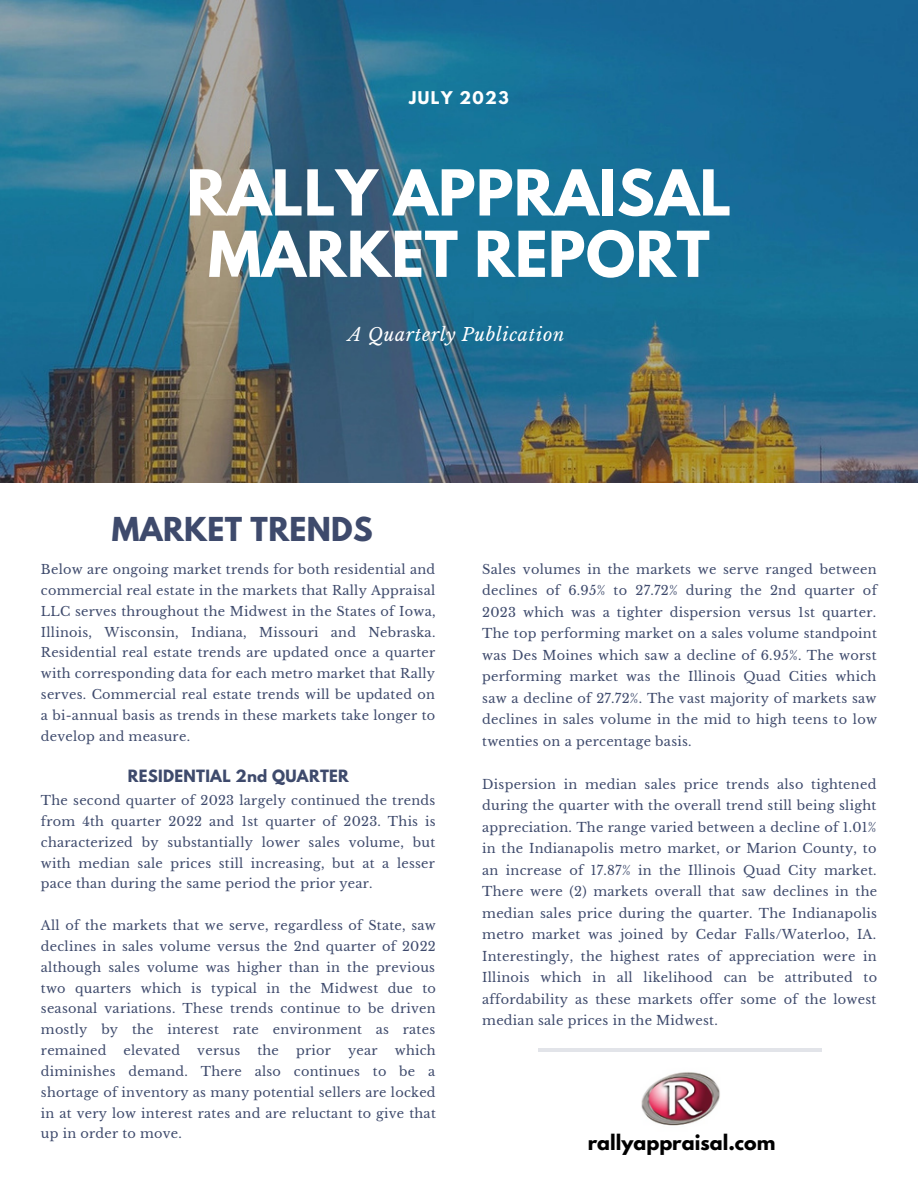
<style>
.page{position:relative;width:918px;height:1188px;background:#fff}
.page>*{position:absolute;margin:0;border:0;box-sizing:border-box;transform-origin:0 0}
.t1{font:700 56.1px/61.3px "League Spartan";letter-spacing:.01em;color:#fff;text-align:center}
.t2{font:700 29.25px "League Spartan";letter-spacing:.01em;color:#3e4a6c}
.t3{font:700 18.9px "League Spartan";color:#000}
.t4{font:italic 17.85px "Libre Baskerville";letter-spacing:.04em;color:#fff}
.t5{font:700 15.6px "League Spartan";letter-spacing:.09em;color:#fff}
.t6{font:700 15px "League Spartan";letter-spacing:.02em;color:#3e4a6c}
.t7{font:12.9px/20.9px "Libre Baskerville";letter-spacing:.02em;color:#3e4a6c;text-align:justify}
</style>
<div class="page">
<hr style="left:538px;top:1048px;width:284px;height:3px;background:#3e4a6c">
<img style="left:0;top:0;width:918px;height:483px">
<img style="left:641px;top:1072px;width:79px;height:54px">
<p class="t5" style="left:409px;top:90px;width:101px">JULY 2023</p>
<p class="t1" style="left:187px;top:169px;width:546px">RALLY APPRAISAL<br>MARKET REPORT</p>
<p class="t4" style="left:348px;top:324px;width:218px">A Quarterly Publication</p>
<p class="t2" style="left:112px;top:514px;width:262px">MARKET TRENDS</p>
<p class="t7" style="left:41px;top:559px;width:396px">Below are ongoing market trends for both residential and commercial real estate in the markets that Rally Appraisal LLC serves throughout the Midwest in the States of Iowa, Illinois, Wisconsin, Indiana, Missouri and Nebraska.<br>Residential real estate trends are updated once a quarter with corresponding data for each metro market that Rally serves. Commercial real estate trends will be updated on a bi-annual basis as trends in these markets take longer to develop and measure.</p>
<p class="t6" style="left:128px;top:769px;width:223px">RESIDENTIAL 2nd QUARTER</p>
<p class="t7" style="left:41px;top:790px;width:396px">The second quarter of 2023 largely continued the trends from 4th quarter 2022 and 1st quarter of 2023. This is characterized by substantially lower sales volume, but with median sale prices still increasing, but at a lesser pace than during the same period the prior year.</p>
<p class="t7" style="left:41px;top:915px;width:396px">All of the markets that we serve, regardless of State, saw declines in sales volume versus the 2nd quarter of 2022 although sales volume was higher than in the previous two quarters which is typical in the Midwest due to seasonal variations. These trends continue to be driven mostly by the interest rate environment as rates remained</p>
<p class="t7" style="left:41px;top:1040px;width:396px;text-indent:354px">which diminishes demand. There also continues to be a shortage of inventory as many potential sellers are locked in at very low interest rates and are reluctant to give that up in order to move.</p>
<p class="t7" style="left:124px;top:1040px;width:58px">elevated</p>
<p class="t7" style="left:197px;top:1040px;width:44px">versus</p>
<p class="t7" style="left:257px;top:1040px;width:23px">the</p>
<p class="t7" style="left:296px;top:1040px;width:36px">prior</p>
<p class="t7" style="left:348px;top:1040px;width:31px">year</p>
<p class="t7" style="left:482px;top:559px;width:396px;line-height:21.5px">Sales volumes in the markets we serve ranged between declines of 6.95% to 27.72% during the 2nd quarter of 2023 which was a tighter dispersion versus 1st quarter.<br>The top performing market on a sales volume standpoint was Des Moines which saw a decline of 6.95%. The worst performing market was the Illinois Quad Cities which saw a decline of 27.72%. The vast majority of markets saw declines in sales volume in the mid to high teens to low twenties on a percentage basis.</p>
<p class="t7" style="left:482px;top:774px;width:396px;line-height:21.5px">Dispersion in median sales price trends also tightened during the quarter with the overall trend still being slight appreciation. The range varied between a decline of 1.01% in the Indianapolis metro market, or Marion County, to an increase of 17.87% in the Illinois Quad City market.<br>There were (2) markets overall that saw declines in the median sales price during the quarter. The Indianapolis metro market was joined by Cedar Falls/Waterloo, IA.<br>Interestingly, the highest rates of appreciation were in Illinois which in all likelihood can be attributed to affordability as these markets offer some of the lowest median sale prices in the Midwest.</p>
<p class="t3" style="left:588px;top:1133px;width:189px">rallyappraisal.com</p>
</div>
